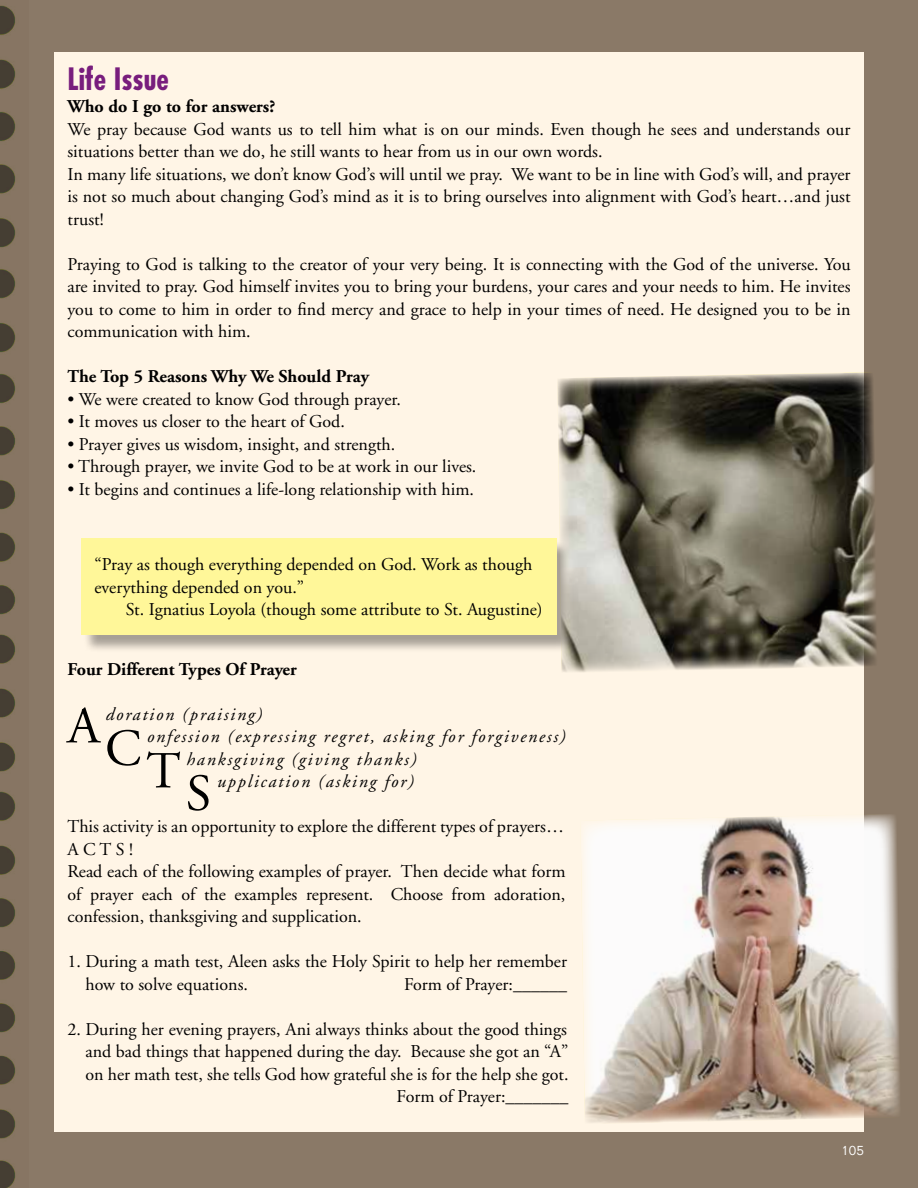
<style>
.page{position:relative;width:918px;height:1188px;background:#8a7967}
.page>*{position:absolute;margin:0;border:0;box-sizing:border-box;transform-origin:0 0}
.t1{font:51.9px "Adobe Garamond";color:#000}
.t2{font:700 condensed 30px "Futura";color:#781d7d}
.t3{font:18px/22.5px "Adobe Garamond";color:#000}
.t4{font:italic 18px "Adobe Garamond";letter-spacing:.1em;color:#000}
.t5{font:700 18px "Adobe Garamond";color:#000}
.t6{font:300 13.5px "Folio";color:#fff}
</style>
<div class="page">
<img style="left:0;top:5px;width:16px;height:1183px">
<div style="left:54px;top:52px;width:810px;height:1080px;background:#fff5e6"></div>
<div style="left:83px;top:540px;width:492px;height:114px;background:#000;opacity:.35"></div>
<div style="left:81px;top:538px;width:475px;height:97px;background:#fff799"></div>
<img style="left:557px;top:373px;width:319px;height:299px">
<img style="left:584px;top:814px;width:316px;height:309px">
<h2 class="t2" style="left:68px;top:60px;width:103px">Life Issue</h2>
<p class="t5" style="left:68px;top:97px;width:209px">Who do I go to for answers?</p>
<p class="t3" style="left:68px;top:118px;width:785px">We pray because God wants us to tell him what is on our minds. Even though he sees and understands our situations better than we do, he still wants to hear from us in our own words.<br>In many life situations, we don’t know God’s will until we pray. We want to be in line with God’s will, and prayer is not so much about changing God’s mind as it is to bring ourselves into alignment with God’s heart…and just trust!</p>
<p class="t3" style="left:68px;top:253px;width:785px;text-align:justify">Praying to God is talking to the creator of your very being. It is connecting with the God of the universe. You are invited to pray. God himself invites you to bring your burdens, your cares and your needs to him. He invites you to come to him in order to find mercy and grace to help in your times of need. He designed you to be in communication with him.</p>
<p class="t5" style="left:68px;top:367px;width:303px">The Top 5 Reasons Why We Should Pray</p>
<p class="t3" style="left:68px;top:388px;width:335px">• We were created to know God through prayer.</p>
<p class="t3" style="left:68px;top:411px;width:279px">• It moves us closer to the heart of God.</p>
<p class="t3" style="left:68px;top:433px;width:329px">• Prayer gives us wisdom, insight, and strength.</p>
<p class="t3" style="left:68px;top:456px;width:410px">• Through prayer, we invite God to be at work in our lives.</p>
<p class="t3" style="left:68px;top:478px;width:408px">• It begins and continues a life-long relationship with him.</p>
<p class="t3" style="left:94px;top:554px;width:439px">“Pray as though everything depended on God. Work as though everything depended on you.”</p>
<p class="t3" style="left:126px;top:599px;width:418px">St. Ignatius Loyola (though some attribute to St. Augustine)</p>
<p class="t5" style="left:68px;top:659px;width:231px">Four Different Types Of Prayer</p>
<h1 class="t1" style="left:68px;top:698px;width:34px">A</h1>
<p class="t4" style="left:105px;top:705px;width:158px">doration (praising)</p>
<h1 class="t1" style="left:105px;top:721px;width:38px">C</h1>
<p class="t4" style="left:146px;top:727px;width:420px">onfession (expressing regret, asking for forgiveness)</p>
<h1 class="t1" style="left:146px;top:743px;width:36px">T</h1>
<p class="t4" style="left:186px;top:750px;width:232px">hanksgiving (giving thanks)</p>
<h1 class="t1" style="left:186px;top:766px;width:27px">S</h1>
<p class="t4" style="left:216px;top:772px;width:198px">upplication (asking for)</p>
<p class="t3" style="left:68px;top:816px;width:500px">This activity is an opportunity to explore the different types of prayers… A C T S !<br>Read each of the following examples of prayer. Then decide what form of prayer each of the examples represent. Choose from adoration, confession, thanksgiving and supplication.</p>
<p class="t3" style="left:86px;top:951px;width:483px;text-indent:-18px">1. During a math test, Aleen asks the Holy Spirit to help her remember how to solve equations.</p>
<p class="t3" style="left:404px;top:973px;width:164px">Form of Prayer:______</p>
<p class="t3" style="left:68px;top:1018px;width:503px;text-align:right">2. During her evening prayers, Ani always thinks about the good things and bad things that happened during the day. Because she got an “A” on her math test, she tells God how grateful she is for the help she got.<br>Form of Prayer:_______</p>
<p class="t6" style="left:841px;top:1142px;width:24px">105</p>
</div>
